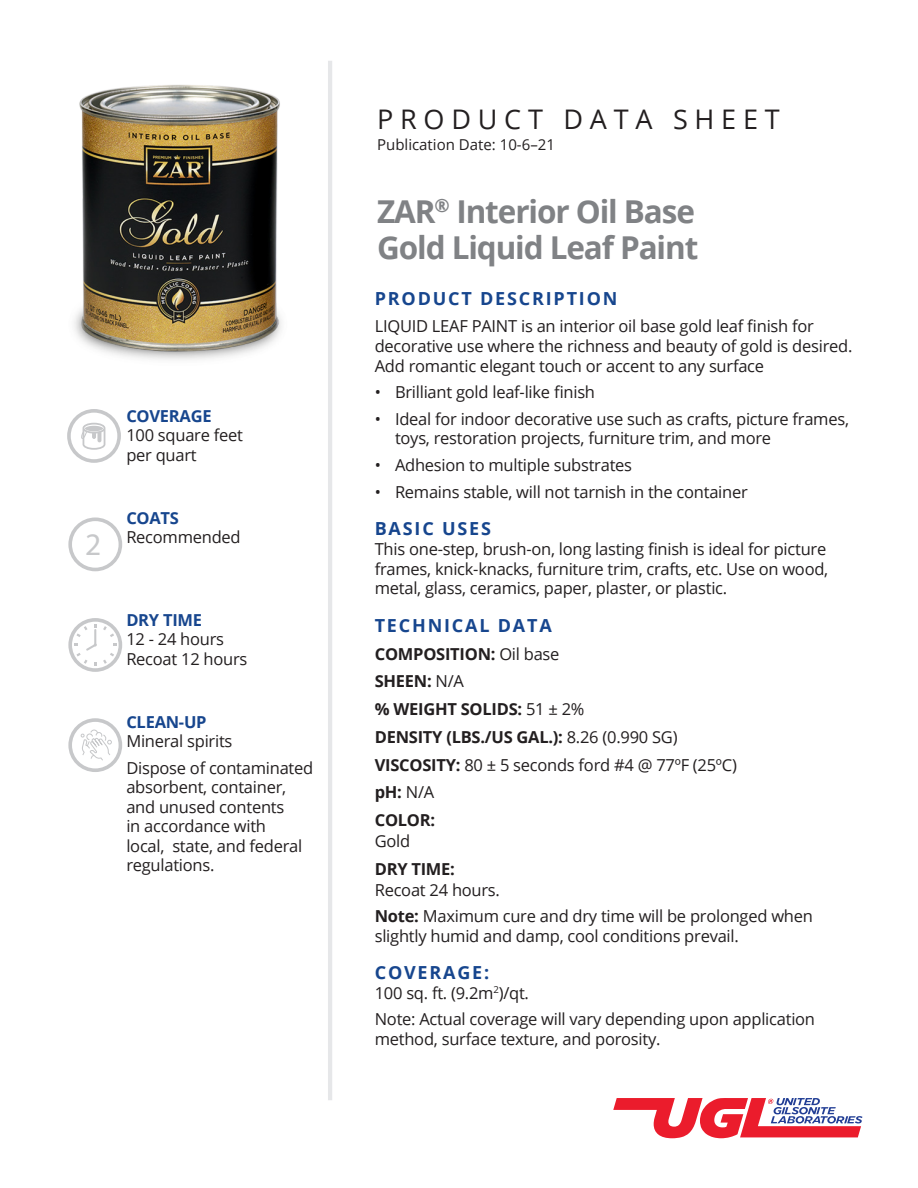
<style>
.page{position:relative;width:918px;height:1188px;background:#fff}
.page>*{position:absolute;margin:0;border:0;box-sizing:border-box;transform-origin:0 0}
.t1{font:700 31.5px "Open Sans";letter-spacing:-.035em;color:#808285}
.t2{font:31.5px "Myriad Pro";color:#c7c8ca}
.t3{font:27px "Open Sans";letter-spacing:.25em;color:#231f20}
.t4{font:700 18px "Open Sans";letter-spacing:.1em;color:#17468e}
.t5{font:16.5px/19.8px "Open Sans";letter-spacing:-.015em;color:#231f20}
.t6{font:700 16.5px "Open Sans";letter-spacing:-.015em;color:#231f20}
.t7{font:700 16.5px "Open Sans";letter-spacing:-.015em;color:#17468e}
.t8{font:15px "Open Sans";color:#231f20}
.s1{font-weight:400}
.s2{font-weight:700}
</style>
<div class="page">
<hr style="left:328px;top:61px;width:4px;height:1039px;background:#e6e7e9">
<svg style="left:613px;top:1098px;width:250px;height:40px"></svg>
<img style="left:74px;top:85px;width:208px;height:275px">
<svg style="left:67px;top:409px;width:54px;height:54px"></svg>
<svg style="left:68px;top:518px;width:54px;height:53px"></svg>
<svg style="left:68px;top:618px;width:54px;height:54px"></svg>
<svg style="left:68px;top:718px;width:54px;height:54px"></svg>
<h1 class="t2" style="left:85px;top:525px;width:18px">2</h1>
<p class="t7" style="left:126px;top:404px;width:87px">COVERAGE</p>
<p class="t5" style="left:126px;top:425px;width:118px">100 square feet</p>
<p class="t5" style="left:126px;top:445px;width:72px">per quart</p>
<p class="t7" style="left:126px;top:506px;width:54px">COATS</p>
<p class="t5" style="left:126px;top:527px;width:116px">Recommended</p>
<p class="t7" style="left:126px;top:608px;width:77px">DRY TIME</p>
<p class="t5" style="left:126px;top:629px;width:99px">12 - 24 hours</p>
<p class="t5" style="left:126px;top:649px;width:123px">Recoat 12 hours</p>
<p class="t7" style="left:126px;top:710px;width:82px">CLEAN-UP</p>
<p class="t5" style="left:126px;top:731px;width:108px">Mineral spirits</p>
<p class="t5" style="left:126px;top:758px;width:188px">Dispose of contaminated absorbent, container, and unused contents<br>in accordance with<br>local, state, and federal regulations.</p>
<p class="t3" style="left:377px;top:101px;width:404px">PRODUCT DATA SHEET</p>
<p class="t8" style="left:377px;top:135px;width:179px">Publication Date: 10-6–21</p>
<p class="t1" style="left:377px;top:189px;width:319px">ZAR<sup>®</sup> Interior Oil Base</p>
<p class="t1" style="left:377px;top:225px;width:323px">Gold Liquid Leaf Paint</p>
<p class="t4" style="left:375px;top:286px;width:244px">PRODUCT DESCRIPTION</p>
<p class="t5" style="left:375px;top:316px;width:479px">LIQUID LEAF PAINT is an interior oil base gold leaf finish for decorative use where the richness and beauty of gold is desired.<br>Add romantic elegant touch or accent to any surface</p>
<p class="t5" style="left:375px;top:382px;width:222px">• Brilliant gold leaf-like finish</p>
<p class="t5" style="left:395px;top:408px;width:456px;text-indent:-20px">• Ideal for indoor decorative use such as crafts, picture frames, toys, restoration projects, furniture trim, and more</p>
<p class="t5" style="left:375px;top:455px;width:259px">• Adhesion to multiple substrates</p>
<p class="t5" style="left:375px;top:481px;width:375px">• Remains stable, will not tarnish in the container</p>
<p class="t4" style="left:375px;top:516px;width:118px">BASIC USES</p>
<p class="t5" style="left:375px;top:539px;width:455px;text-align:justify">This one-step, brush-on, long lasting finish is ideal for picture frames, knick-knacks, furniture trim, crafts, etc. Use on wood, metal, glass, ceramics, paper, plaster, or plastic.</p>
<p class="t4" style="left:375px;top:613px;width:179px">TECHNICAL DATA</p>
<p class="t6" style="left:375px;top:642px;width:186px">COMPOSITION: <span class="s1">Oil base</span></p>
<p class="t6" style="left:375px;top:670px;width:91px">SHEEN: <span class="s1">N/A</span></p>
<p class="t6" style="left:375px;top:698px;width:211px">% WEIGHT SOLIDS: <span class="s1">51 ± 2%</span></p>
<p class="t6" style="left:375px;top:725px;width:304px">DENSITY (LBS./US GAL.): <span class="s1">8.26 (0.990 SG)</span></p>
<p class="t5" style="left:375px;top:754px;width:364px"><span class="s2">VISCOSITY:</span> 80 ± 5 seconds ford #4 @ 77ºF (25ºC)</p>
<p class="t6" style="left:375px;top:781px;width:61px">pH: <span class="s1">N/A</span></p>
<p class="t6" style="left:375px;top:809px;width:62px">COLOR:</p>
<p class="t5" style="left:375px;top:831px;width:37px">Gold</p>
<p class="t6" style="left:375px;top:857px;width:82px">DRY TIME:</p>
<p class="t5" style="left:375px;top:880px;width:127px">Recoat 24 hours.</p>
<p class="t5" style="left:375px;top:906px;width:440px"><span class="s2">Note:</span> Maximum cure and dry time will be prolonged when slightly humid and damp, cool conditions prevail.</p>
<p class="t4" style="left:375px;top:960px;width:116px">COVERAGE:</p>
<p class="t5" style="left:375px;top:982px;width:156px">100 sq. ft. (9.2m<sup>2</sup>)/qt.</p>
<p class="t5" style="left:375px;top:1009px;width:442px">Note: Actual coverage will vary depending upon application method, surface texture, and porosity.</p>
</div>
